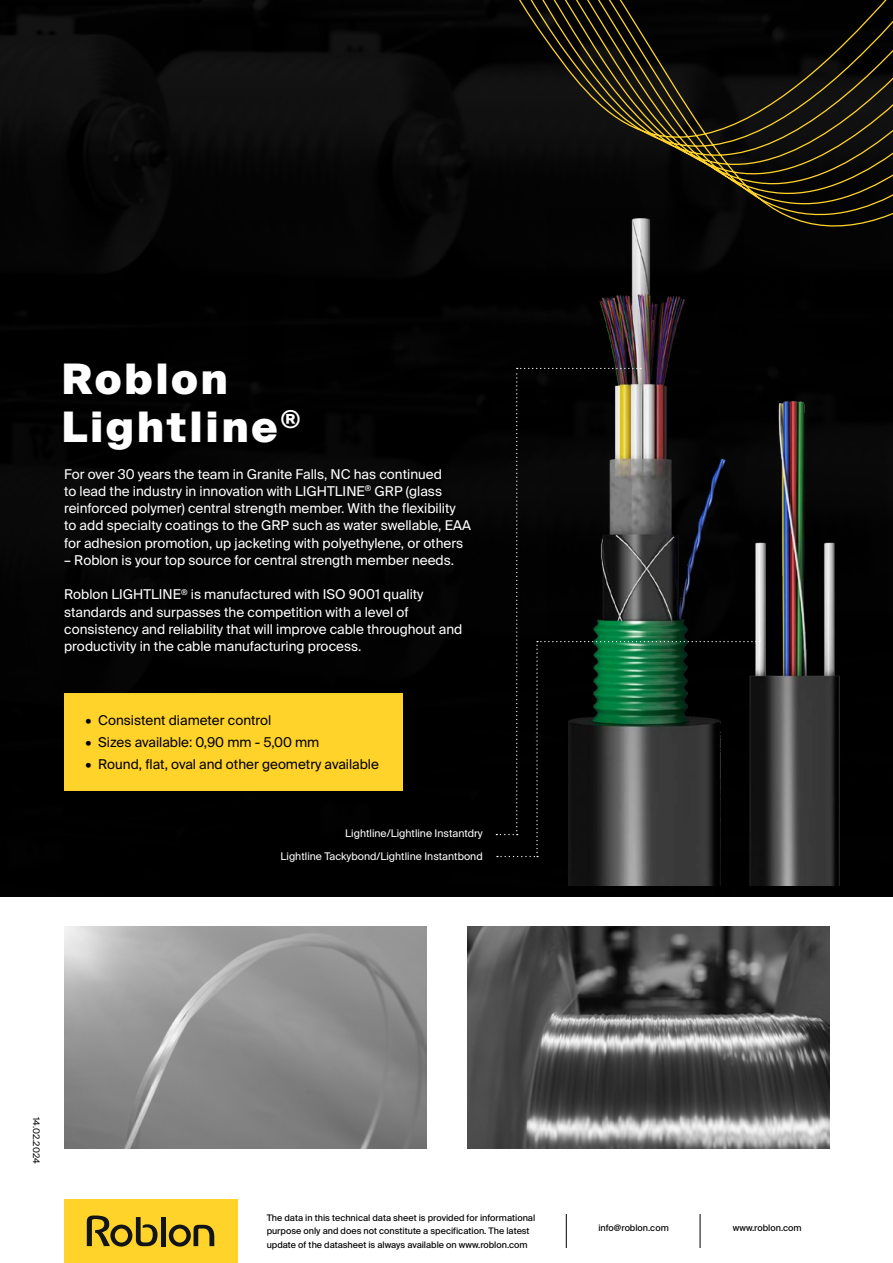
<style>
.page{position:relative;width:893px;height:1263px;background:#fff}
.page>*{position:absolute;margin:0;border:0;box-sizing:border-box;transform-origin:0 0}
.t1{font:900 42px/48px "Suisse Intl";letter-spacing:.06em;color:#fff}
.t2{font:13.5px/17.2px "Suisse Intl";color:#fff}
.t3{font:13.5px "Suisse Intl";color:#000}
.t4{font:10.5px/22.6px "Suisse Intl";color:#fff;text-align:right}
.t5{font:9px/13.5px "Suisse Intl";color:#000101}
.t6{font:9px "Suisse Intl";color:#000}
</style>
<div class="page">
<div style="left:0;top:0;width:893px;height:896px;background:#000"></div>
<svg style="left:456px;top:0;width:437px;height:232px"></svg>
<hr style="left:566px;top:1214px;width:1px;height:34px;background:#000101">
<hr style="left:700px;top:1214px;width:1px;height:34px;background:#000101">
<div style="left:64px;top:1199px;width:173px;height:64px;background:#ffd32a"></div>
<div style="left:161px;top:1217px;width:5px;height:29px;background:#121518"></div>
<svg style="left:87px;top:1215px;width:71px;height:31px"></svg>
<svg style="left:169px;top:1224px;width:45px;height:22px"></svg>
<img style="left:467px;top:926px;width:363px;height:222px">
<img style="left:64px;top:926px;width:363px;height:222px">
<div style="left:64px;top:693px;width:338px;height:97px;background:#ffd32a"></div>
<img style="left:749px;top:401px;width:91px;height:484px">
<img style="left:547px;top:207px;width:197px;height:678px">
<svg style="left:496px;top:368px;width:264px;height:489px"></svg>
<h1 class="t1" style="left:61px;top:356px;width:241px">Roblon<br>Lightline<sup>®</sup></h1>
<p class="t2" style="left:64px;top:465px;width:408px">For over 30 years the team in Granite Falls, NC has continued<br>to lead the industry in innovation with LIGHTLINE<sup>®</sup> GRP (glass reinforced polymer) central strength member. With the flexibility to add specialty coatings to the GRP such as water swellable, EAA for adhesion promotion, up jacketing with polyethylene, or others</p>
<p class="t2" style="left:64px;top:552px;width:391px">– Roblon is your top source for central strength member needs.</p>
<p class="t2" style="left:64px;top:586px;width:400px">Roblon LIGHTLINE<sup>®</sup> is manufactured with ISO 9001 quality standards and surpasses the competition with a level of consistency and reliability that will improve cable throughout and productivity in the cable manufacturing process.</p>
<p class="t3" style="left:85px;top:712px;width:187px">• Consistent diameter control</p>
<p class="t3" style="left:85px;top:734px;width:235px">• Sizes available: 0,90 mm - 5,00 mm</p>
<p class="t3" style="left:85px;top:757px;width:295px">• Round, flat, oval and other geometry available</p>
<p class="t4" style="left:281px;top:822px;width:204px">Lightline/Lightline Instantdry<br>Lightline Tackybond/Lightline Instantbond</p>
<p class="t6" style="left:41px;top:1117px;width:48px;rotate:90deg">14.02.2024</p>
<p class="t5" style="left:267px;top:1211px;width:270px">The data in this technical data sheet is provided for informational purpose only and does not constitute a specification. The latest update of the datasheet is always available on www.roblon.com</p>
<p class="t5" style="left:598px;top:1221px;width:72px">info@roblon.com</p>
<p class="t5" style="left:733px;top:1221px;width:70px">www.roblon.com</p>
</div>
